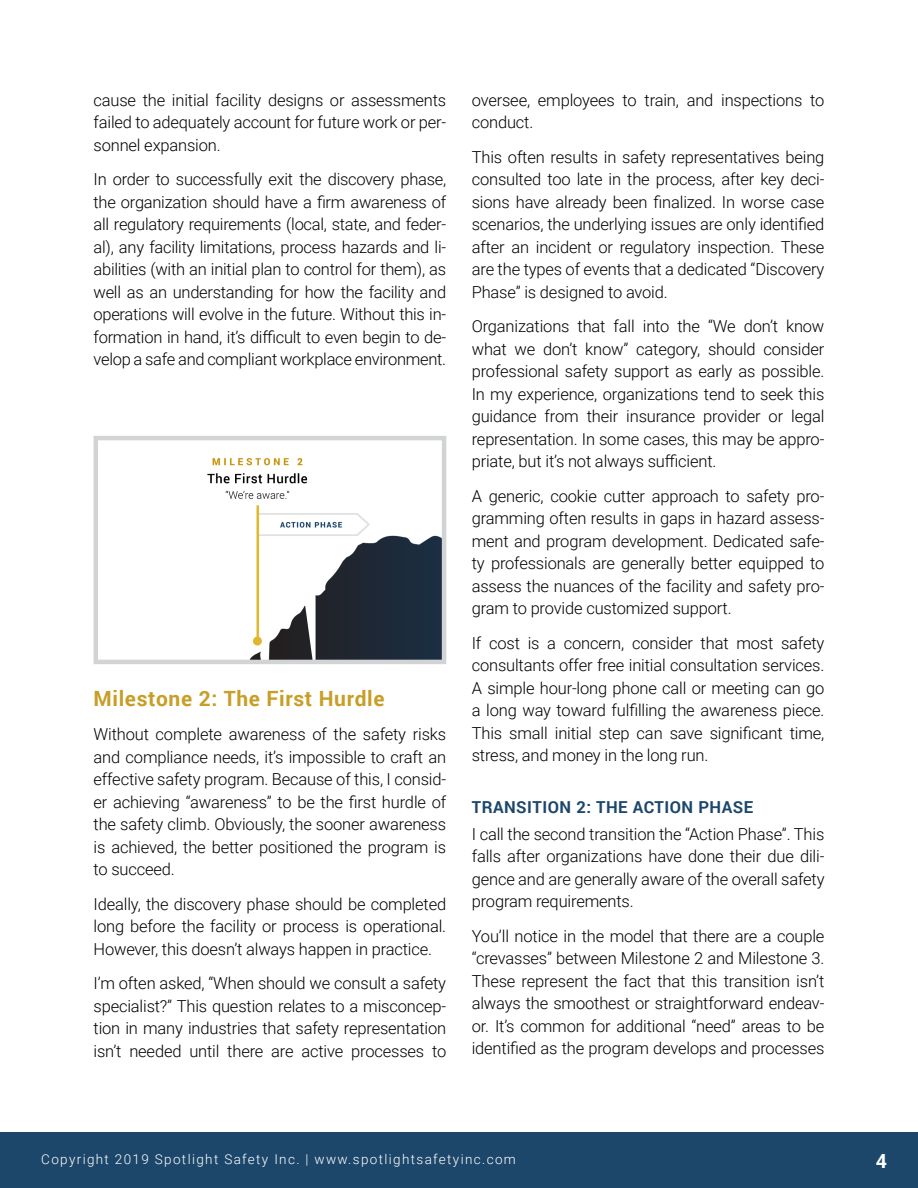
<style>
.page{position:relative;width:918px;height:1188px;background:#fff}
.page>*{position:absolute;margin:0;border:0;box-sizing:border-box;transform-origin:0 0}
.t1{font:700 21px "Roboto";letter-spacing:.03em;color:#c89e27}
.t2{font:700 19.5px "Roboto";color:#fff}
.t3{font:300 16.5px/22.5px "Roboto";letter-spacing:-.01em;color:#000;text-align:justify}
.t4{font:700 16.5px "Roboto";letter-spacing:.03em;color:#1c476b}
.t5{font:300 13.5px "Roboto";letter-spacing:.1em;color:#fff}
</style>
<div class="page">
<div style="left:0;top:1133px;width:918px;height:55px;background:#1c476b"></div>
<img style="left:207px;top:457px;width:234px;height:202px">
<div style="left:94px;top:436px;width:352px;height:228px;border:4px solid #d1d3d4"></div>
<p class="t3" style="left:94px;top:88px;width:354px">cause the initial facility designs or assessments failed to adequately account for future work or per&shy;sonnel expansion.</p>
<p class="t3" style="left:94px;top:168px;width:354px">In order to successfully exit the discovery phase, the organization should have a firm awareness of all regulatory requirements (local, state, and feder&shy;al), any facility limitations, process hazards and li&shy;abilities (with an initial plan to control for them), as well as an understanding for how the facility and operations will evolve in the future. Without this in&shy;formation in hand, it’s difficult to even begin to de&shy;velop a safe and compliant workplace environment.</p>
<h2 class="t1" style="left:94px;top:684px;width:292px">Milestone 2: The First Hurdle</h2>
<p class="t3" style="left:94px;top:723px;width:354px">Without complete awareness of the safety risks and compliance needs, it’s impossible to craft an effective safety program. Because of this, I consid&shy;er achieving “awareness” to be the first hurdle of the safety climb. Obviously, the sooner awareness is achieved, the better positioned the program is to succeed.</p>
<p class="t3" style="left:94px;top:892px;width:354px">Ideally, the discovery phase should be completed long before the facility or process is operational.<br>However, this doesn’t always happen in practice.</p>
<p class="t3" style="left:94px;top:972px;width:354px">I’m often asked, “When should we consult a safety specialist?” This question relates to a misconcep&shy;tion in many industries that safety representation isn’t needed until there are active processes to</p>
<p class="t3" style="left:472px;top:88px;width:354px">oversee, employees to train, and inspections to conduct.</p>
<p class="t3" style="left:472px;top:145px;width:354px">This often results in safety representatives being consulted too late in the process, after key deci&shy;sions have already been finalized. In worse case scenarios, the underlying issues are only identified after an incident or regulatory inspection. These are the types of events that a dedicated “Discovery Phase” is designed to avoid.</p>
<p class="t3" style="left:472px;top:315px;width:354px">Organizations that fall into the “We don’t know what we don’t know” category, should consider professional safety support as early as possible.<br>In my experience, organizations tend to seek this guidance from their insurance provider or legal representation. In some cases, this may be appro&shy;priate, but it’s not always sufficient.</p>
<p class="t3" style="left:472px;top:484px;width:354px">A generic, cookie cutter approach to safety pro&shy;gramming often results in gaps in hazard assess&shy;ment and program development. Dedicated safe&shy;ty professionals are generally better equipped to assess the nuances of the facility and safety pro&shy;gram to provide customized support.</p>
<p class="t3" style="left:472px;top:631px;width:354px">If cost is a concern, consider that most safety consultants offer free initial consultation services.<br>A simple hour-long phone call or meeting can go a long way toward fulfilling the awareness piece.<br>This small initial step can save significant time, stress, and money in the long run.</p>
<h3 class="t4" style="left:472px;top:795px;width:283px">TRANSITION 2: THE ACTION PHASE</h3>
<p class="t3" style="left:472px;top:822px;width:354px">I call the second transition the “Action Phase”. This falls after organizations have done their due dili&shy;gence and are generally aware of the overall safety program requirements.</p>
<p class="t3" style="left:472px;top:924px;width:354px">You’ll notice in the model that there are a couple “crevasses” between Milestone 2 and Milestone 3.<br>These represent the fact that this transition isn’t always the smoothest or straightforward endeav&shy;or. It’s common for additional “need” areas to be identified as the program develops and processes</p>
<p class="t5" style="left:41px;top:1150px;width:476px">Copyright 2019 Spotlight Safety Inc. | www.spotlightsafetyinc.com</p>
<p class="t2" style="left:876px;top:1148px;width:13px">4</p>
</div>
